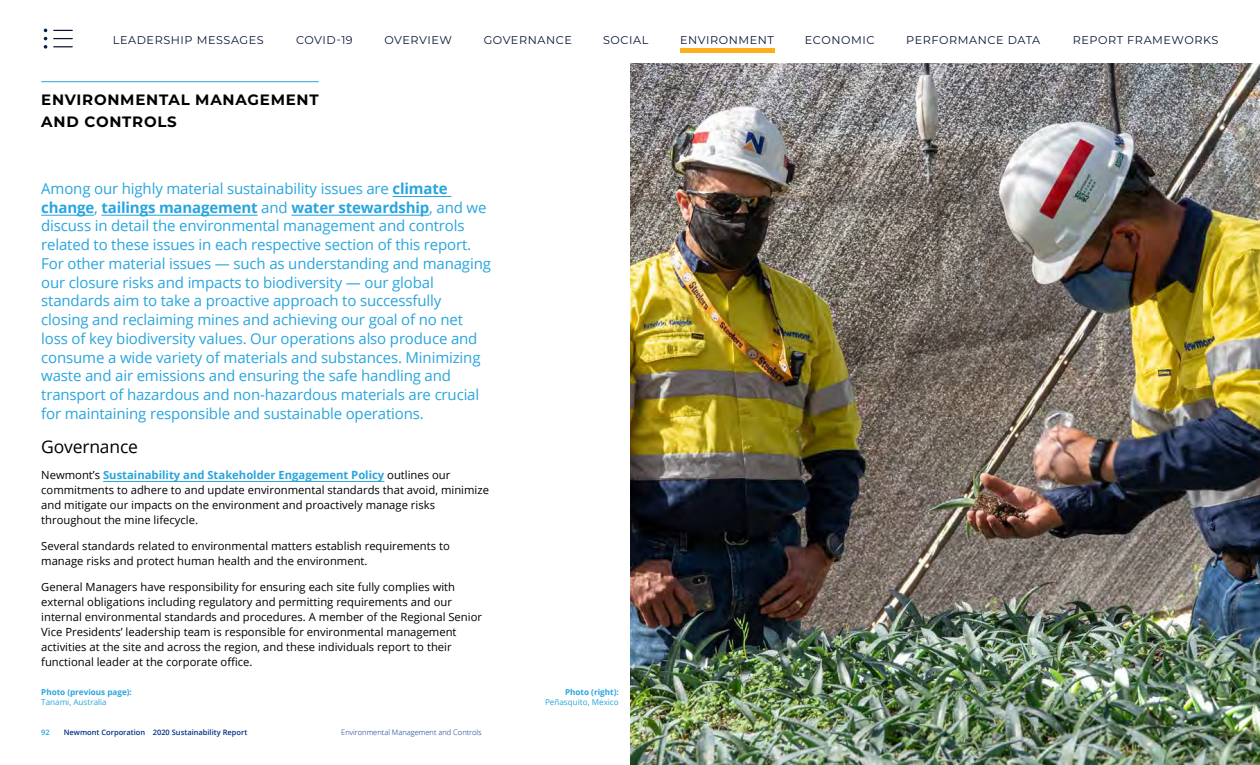
<style>
.page{position:relative;width:1260px;height:765px;background:#fff}
.page>*{position:absolute;margin:0;border:0;box-sizing:border-box;transform-origin:0 0}
.t1{font:17.5px "Open Sans";letter-spacing:-.01em;color:#000}
.Intro_Copy{font:15px/18.8px "Open Sans";letter-spacing:-.01em;color:#28a5de}
.H1___Monterrat_12_18{font:700 15px/22.5px "Montserrat";letter-spacing:.05em;color:#000}
.Body_Copy{font:11.25px/15px "Open Sans";color:#000}
.t2{font:11.25px "Montserrat";letter-spacing:.05em;color:#0a1635}
.Photo_caption{font:700 8.12px/10px "Open Sans";color:#28a5de}
.Photo_caption-2{font:8.12px/10px "Open Sans";color:#28a5de;text-align:right}
.t3{font:600 7.5px "Open Sans";color:#002f87}
.t4{font:300 7.5px "Open Sans";color:#002f87}
.t5{font:600 7.5px "Open Sans";color:#28a5de}
.s1{font-weight:700}
.s2{font-weight:700;color:#28a5de}
.s3{font-weight:400}
</style>
<div class="page">
<svg style="left:54px;top:30px;width:18px;height:1px"></svg>
<svg style="left:54px;top:38px;width:18px;height:1px"></svg>
<svg style="left:54px;top:46px;width:18px;height:1px"></svg>
<svg style="left:44px;top:29px;width:3px;height:20px"></svg>
<div style="left:680px;top:48px;width:95px;height:5px;background:#fcaf1a"></div>
<hr style="left:41px;top:81px;width:278px;height:1px;background:#28a5de">
<hr style="left:393px;top:196px;width:58px;height:1px;background:#28a5de">
<hr style="left:41px;top:215px;width:53px;height:1px;background:#28a5de">
<hr style="left:101px;top:215px;width:157px;height:1px;background:#28a5de">
<hr style="left:291px;top:215px;width:138px;height:1px;background:#28a5de">
<hr style="left:103px;top:481px;width:281px;height:1px;background:#28a5de">
<img style="left:630px;top:64px;width:630px;height:701px">
<p class="t2" style="left:113px;top:32px;width:152px">LEADERSHIP MESSAGES</p>
<p class="t2" style="left:296px;top:32px;width:58px">COVID-19</p>
<p class="t2" style="left:384px;top:32px;width:69px">OVERVIEW</p>
<p class="t2" style="left:484px;top:32px;width:90px">GOVERNANCE</p>
<p class="t2" style="left:603px;top:32px;width:47px">SOCIAL</p>
<p class="t2" style="left:680px;top:32px;width:95px">ENVIRONMENT</p>
<p class="t2" style="left:805px;top:32px;width:71px">ECONOMIC</p>
<p class="t2" style="left:906px;top:32px;width:136px">PERFORMANCE DATA</p>
<p class="t2" style="left:1073px;top:32px;width:147px">REPORT FRAMEWORKS</p>
<p class="H1___Monterrat_12_18" style="left:41px;top:87px;width:279px">ENVIRONMENTAL MANAGEMENT<br>AND CONTROLS</p>
<p class="Intro_Copy" style="left:41px;top:179px;width:451px">Among our highly material sustainability issues are <span class="s1">climate change</span>, <span class="s1">tailings management</span> and <span class="s1">water stewardship</span>, and we discuss in detail the environmental management and controls related to these issues in each respective section of this report.<br>For other material issues — such as understanding and managing our closure risks and impacts to biodiversity — our global standards aim to take a proactive approach to successfully closing and reclaiming mines and achieving our goal of no net loss of key biodiversity values. Our operations also produce and consume a wide variety of materials and substances. Minimizing waste and air emissions and ensuring the safe handling and transport of hazardous and non-hazardous materials are crucial for maintaining responsible and sustainable operations.</p>
<h2 class="t1" style="left:41px;top:434px;width:98px">Governance</h2>
<p class="Body_Copy" style="left:41px;top:467px;width:449px">Newmont’s <span class="s2">Sustainability and Stakeholder Engagement Policy</span> outlines our commitments to adhere to and update environmental standards that avoid, minimize and mitigate our impacts on the environment and proactively manage risks throughout the mine lifecycle.</p>
<p class="Body_Copy" style="left:41px;top:538px;width:410px">Several standards related to environmental matters establish requirements to manage risks and protect human health and the environment.</p>
<p class="Body_Copy" style="left:41px;top:580px;width:442px">General Managers have responsibility for ensuring each site fully complies with external obligations including regulatory and permitting requirements and our internal environmental standards and procedures. A member of the Regional Senior Vice Presidents’ leadership team is responsible for environmental management activities at the site and across the region, and these individuals report to their functional leader at the corporate office.</p>
<p class="Photo_caption" style="left:41px;top:687px;width:92px">Photo (previous page):<br><span class="s3">Tanami, Australia</span></p>
<p class="t5" style="left:41px;top:727px;width:10px">92</p>
<p class="t3" style="left:64px;top:727px;width:185px">Newmont Corporation 2020 Sustainability Report</p>
<p class="t4" style="left:341px;top:727px;width:142px">Environmental Management and Controls</p>
<p class="Photo_caption-2" style="left:545px;top:687px;width:75px"><span class="s1">Photo (right):<br></span>Peñasquito, Mexico</p>
</div>
